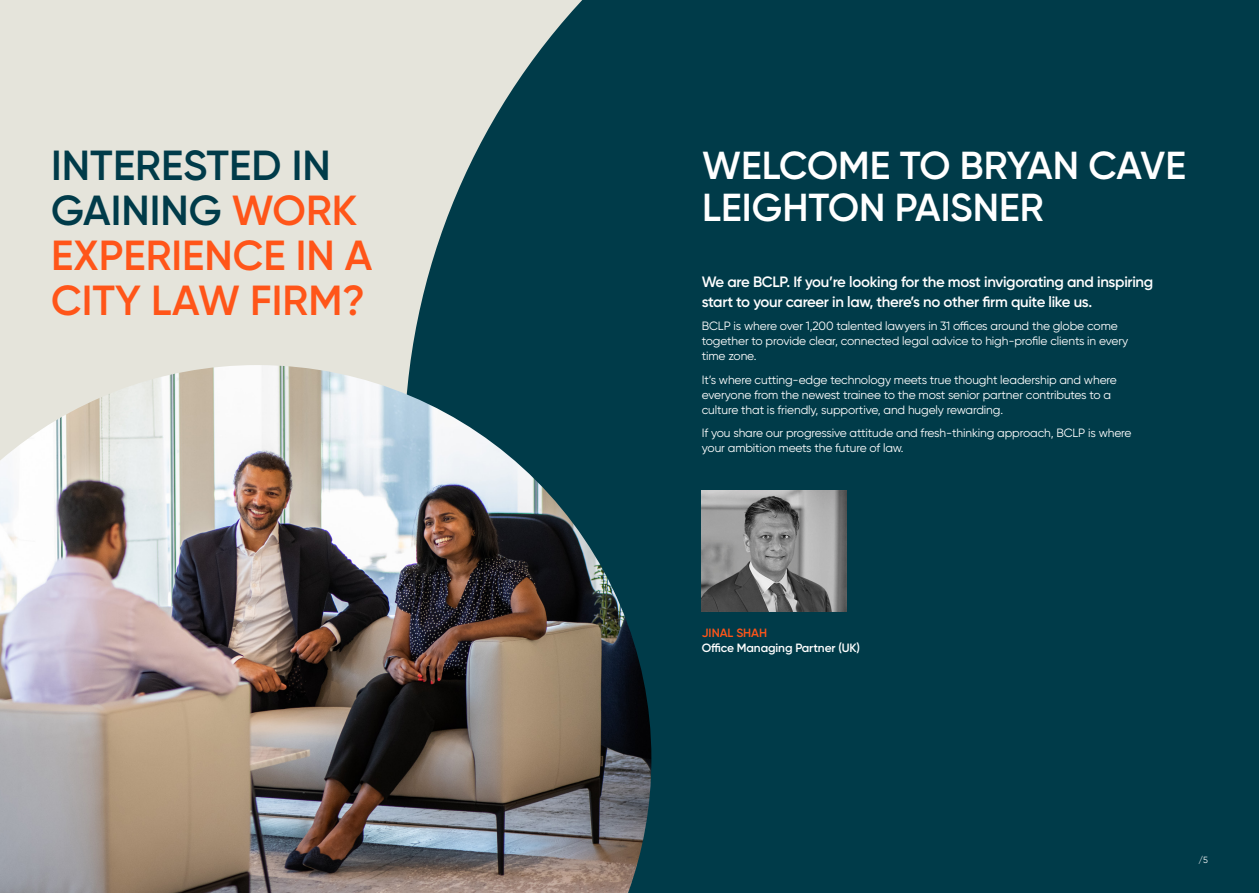
<style>
.page{position:relative;width:1259px;height:893px;background:#e5e4db}
.page>*{position:absolute;margin:0;border:0;box-sizing:border-box;transform-origin:0 0}
.t1{font:600 42px/45px "Gilroy";color:#ff5519}
.t2{font:600 39px/42px "Gilroy";color:#fff}
.t3{font:600 15px/19.5px "Gilroy";letter-spacing:-.02em;color:#fff}
.t4{font:12px/15px "Gilroy";letter-spacing:-.01em;color:#fff}
.t5{font:600 12px "Gilroy";letter-spacing:-.01em;color:#fff}
.t6{font:600 12px "Gilroy";color:#ff5519}
.t7{font:9px "Gilroy";color:#fff}
.s1{color:#003b49}
</style>
<div class="page">
<div style="left:410px;top:0;width:849px;height:893px;background:#003b49"></div>
<img style="left:0;top:365px;width:651px;height:528px">
<img style="left:702px;top:490px;width:144px;height:121px">
<h1 class="t1" style="left:51px;top:143px;width:323px"><span class="s1">INTERESTED IN<br>GAINING</span> WORK<br>EXPERIENCE IN A<br>CITY LAW FIRM?</h1>
<h2 class="t2" style="left:702px;top:144px;width:485px">WELCOME TO BRYAN CAVE<br>LEIGHTON PAISNER</h2>
<p class="t3" style="left:702px;top:272px;width:453px">We are BCLP. If you’re looking for the most invigorating and inspiring start to your career in law, there’s no other firm quite like us.</p>
<p class="t4" style="left:702px;top:318px;width:428px">BCLP is where over 1,200 talented lawyers in 31 offices around the globe come together to provide clear, connected legal advice to high-profile clients in every time zone.</p>
<p class="t4" style="left:702px;top:372px;width:416px">It’s where cutting-edge technology meets true thought leadership and where everyone from the newest trainee to the most senior partner contributes to a culture that is friendly, supportive, and hugely rewarding.</p>
<p class="t4" style="left:702px;top:425px;width:431px">If you share our progressive attitude and fresh-thinking approach, BCLP is where your ambition meets the future of law.</p>
<p class="t6" style="left:702px;top:625px;width:67px">JINAL SHAH</p>
<p class="t5" style="left:702px;top:640px;width:160px">Office Managing Partner (UK)</p>
<p class="t7" style="left:1198px;top:854px;width:11px">/5</p>
</div>
